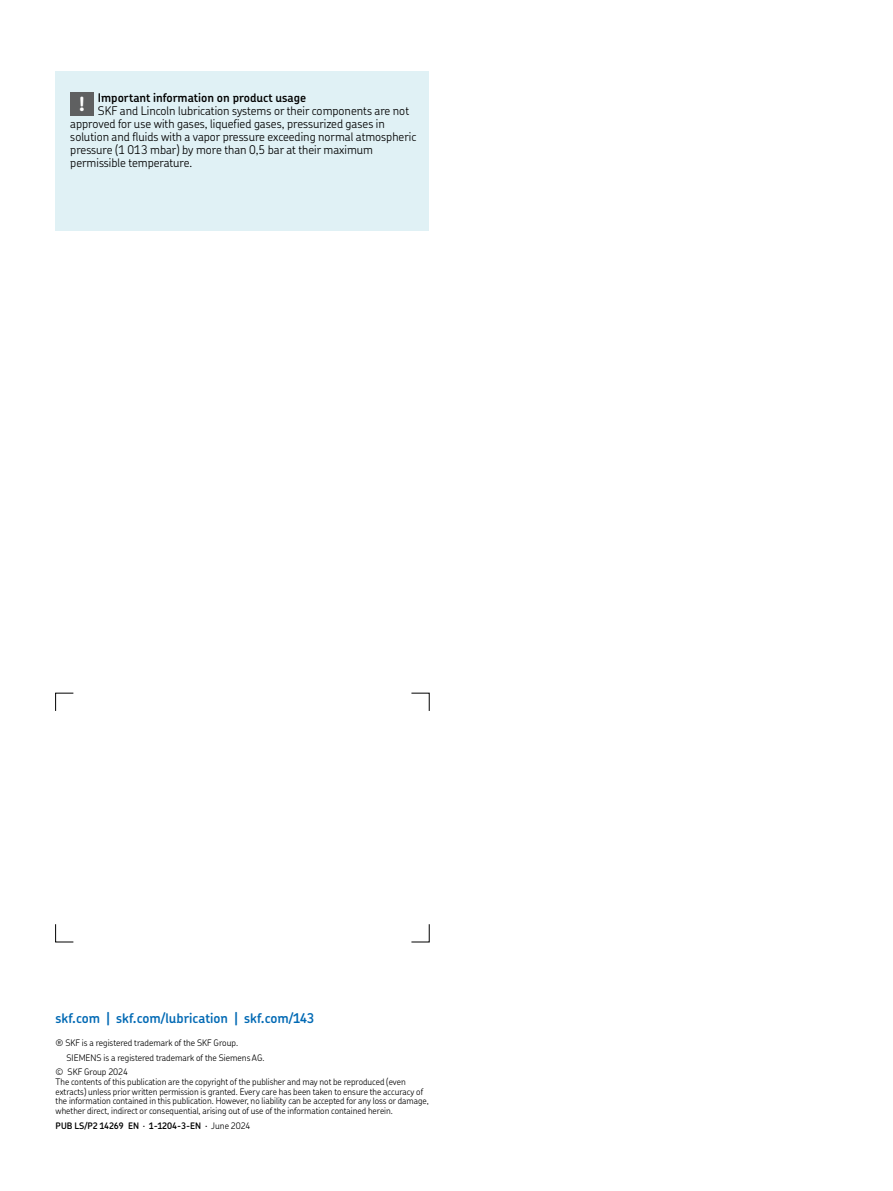
<style>
.page{position:relative;width:893px;height:1191px;background:#fff}
.page>*{position:absolute;margin:0;border:0;box-sizing:border-box;transform-origin:0 0}
.t1{font:700 19.5px "SKF Chevin";color:#fff}
.t2{font:600 13.5px "SKF Chevin OT";color:#0069b4}
.t3{font:300 12px/13px "SKF Chevin OT";color:#000}
.t4{font:600 12px "SKF Chevin OT";color:#000}
.t5{font:300 9px/9.8px "SKF Chevin OT";color:#000}
.t6{font:600 9px "SKF Chevin OT";color:#000}
.s1{font-weight:300}
</style>
<div class="page">
<svg style="left:55px;top:693px;width:19px;height:18px"></svg>
<svg style="left:411px;top:693px;width:18px;height:18px"></svg>
<svg style="left:55px;top:924px;width:19px;height:18px"></svg>
<svg style="left:411px;top:924px;width:18px;height:18px"></svg>
<div style="left:55px;top:71px;width:374px;height:160px;background:#e0f1f5"></div>
<div style="left:70px;top:93px;width:23px;height:23px;background:#5f6061"></div>
<h1 class="t1" style="left:79px;top:93px;width:8px">!</h1>
<h3 class="t4" style="left:98px;top:92px;width:210px">Important information on product usage</h3>
<p class="t3" style="left:70px;top:104px;width:347px;text-indent:28px">SKF and Lincoln lubrication systems or their components are not approved for use with gases, liquefied gases, pressurized gases in solution and fluids with a vapor pressure exceeding normal atmospheric pressure (1 013 mbar) by more than 0,5 bar at their maximum permissible temperature.</p>
<h2 class="t2" style="left:56px;top:1012px;width:260px">skf.com | skf.com/lubrication | skf.com/143</h2>
<p class="t5" style="left:56px;top:1039px;width:184px">® SKF is a registered trademark of the SKF Group.</p>
<p class="t5" style="left:66px;top:1053px;width:200px">SIEMENS is a registered trademark of the Siemens AG.</p>
<p class="t5" style="left:56px;top:1068px;width:74px">© SKF Group 2024</p>
<p class="t5" style="left:56px;top:1077px;width:374px">The contents of this publication are the copyright of the publisher and may not be reproduced (even extracts) unless prior written permission is granted. Every care has been taken to ensure the accuracy of the information contained in this publication. However, no liability can be accepted for any loss or damage, whether direct, indirect or consequential, arising out of use of the information contained herein.</p>
<p class="t6" style="left:56px;top:1121px;width:196px">PUB LS/P2 14269 EN <span class="s1">·</span> 1-1204-3-EN <span class="s1">· June 2024</span></p>
</div>
